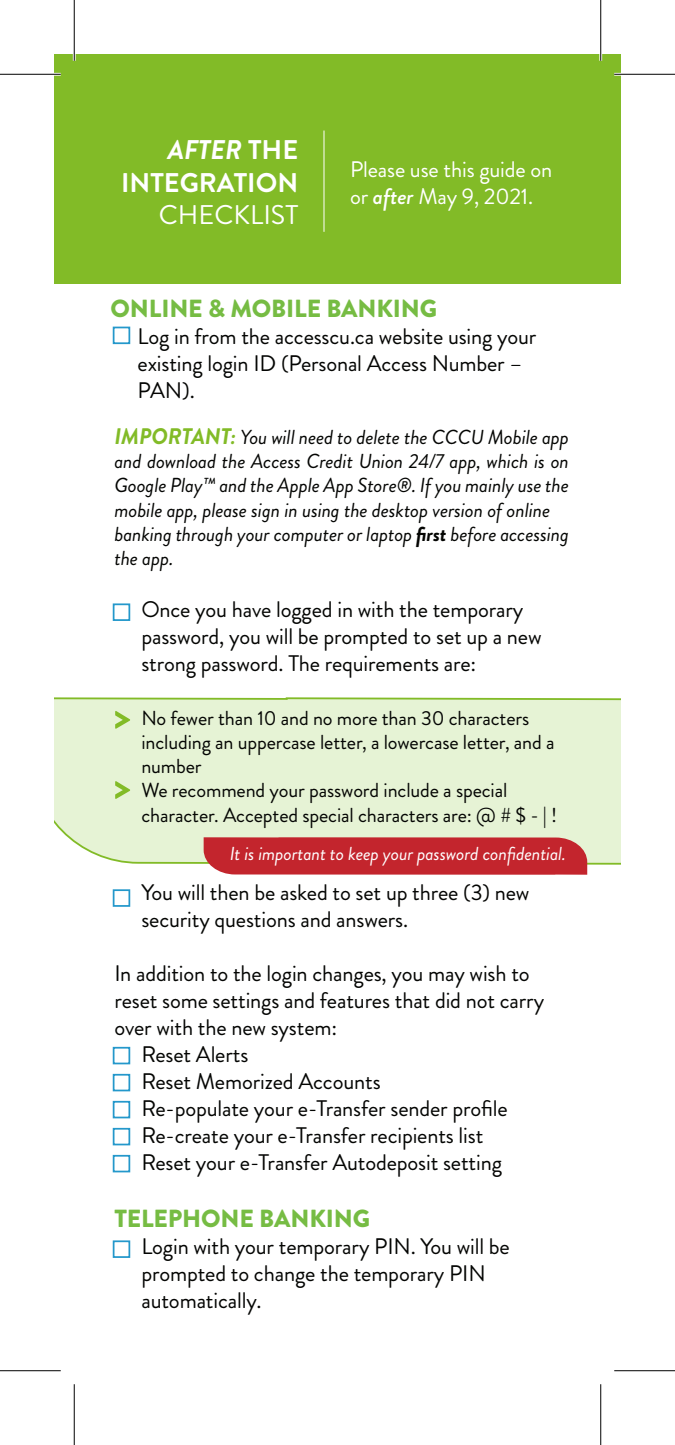
<style>
.page{position:relative;width:675px;height:1445px;background:#fff}
.page>*{position:absolute;margin:0;border:0;box-sizing:border-box;transform-origin:0 0}
.t1{font:700 27px/32.4px "Brandon Grotesque";color:#fff;text-align:right}
.t2{font:27px "Brandon Grotesque";color:#fff}
.t3{font:900 24.75px "Brandon Grotesque";letter-spacing:-.005em;color:#76bc43}
.t4{font:22.5px/27px "Brandon Grotesque";letter-spacing:-.005em;color:#040503}
.t5{font:22.5px/27px "Brandon Grotesque";letter-spacing:-.005em;color:#fff}
.t6{font:italic 20.25px/24.3px "Brandon Grotesque";letter-spacing:-.005em;color:#040503}
.t7{font:20.25px/24.3px "Brandon Grotesque";letter-spacing:-.005em;color:#040503}
.t8{font:italic 18.68px "Brandon Grotesque";letter-spacing:-.005em;color:#fff}
.s1{font-style:italic}
.s2{font-weight:500;font-style:italic}
.s3{font-weight:700;font-size:22.5px;color:#82bb27}
.s4{font-weight:700}
</style>
<div class="page">
<div style="left:54px;top:54px;width:567px;height:230px;background:#82bb27"></div>
<div style="left:54px;top:697px;width:567px;height:168px;background:#e6f3d5"></div>
<div style="left:113px;top:326px;width:17px;height:18px;border:2px solid #2498cb"></div>
<div style="left:113px;top:603px;width:17px;height:18px;border:2px solid #2498cb"></div>
<svg style="left:115px;top:710px;width:15px;height:19px"></svg>
<svg style="left:115px;top:781px;width:15px;height:18px"></svg>
<div style="left:204px;top:837px;width:383px;height:37px;background:#c3252d"></div>
<div style="left:113px;top:1046px;width:17px;height:18px;border:2px solid #2498cb"></div>
<div style="left:113px;top:1073px;width:17px;height:18px;border:2px solid #2498cb"></div>
<div style="left:113px;top:1100px;width:17px;height:18px;border:2px solid #2498cb"></div>
<div style="left:113px;top:1127px;width:17px;height:18px;border:2px solid #2498cb"></div>
<div style="left:113px;top:1154px;width:17px;height:18px;border:2px solid #2498cb"></div>
<hr style="left:324px;top:130px;width:1px;height:102px;background:#fff">
<div style="left:113px;top:1240px;width:17px;height:18px;border:2px solid #2498cb"></div>
<div style="left:113px;top:889px;width:17px;height:18px;border:2px solid #2498cb"></div>
<hr style="left:0;top:73px;width:61px;height:3px;background:#fff">
<hr style="left:614px;top:73px;width:61px;height:3px;background:#fff">
<hr style="left:73px;top:0;width:3px;height:61px;background:#fff">
<hr style="left:599px;top:0;width:3px;height:61px;background:#fff">
<hr style="left:0;top:74px;width:61px;height:1px;background:#000">
<hr style="left:614px;top:74px;width:61px;height:1px;background:#000">
<hr style="left:0;top:1370px;width:61px;height:1px;background:#000">
<hr style="left:614px;top:1370px;width:61px;height:1px;background:#000">
<hr style="left:74px;top:0;width:1px;height:61px;background:#000">
<hr style="left:74px;top:1384px;width:1px;height:60px;background:#000">
<hr style="left:600px;top:0;width:1px;height:61px;background:#000">
<hr style="left:600px;top:1384px;width:1px;height:60px;background:#000">
<p class="t1" style="left:121px;top:134px;width:179px"><span class="s1">AFTER</span> THE<br>INTEGRATION</p>
<p class="t2" style="left:159px;top:196px;width:141px">CHECKLIST</p>
<p class="t5" style="left:350px;top:156px;width:204px">Please use this guide on or <span class="s2">after</span> May 9, 2021.</p>
<p class="t3" style="left:111px;top:291px;width:328px">ONLINE &amp; MOBILE BANKING</p>
<p class="t4" style="left:138px;top:323px;width:400px">Log in from the accesscu.ca website using your existing login ID (Personal Access Number –<br>PAN).</p>
<p class="t6" style="left:114px;top:425px;width:456px"><span class="s3">IMPORTANT:</span> You will need to delete the CCCU Mobile app and download the Access Credit Union 24/7 app, which is on Google Play™ and the Apple App Store®. If you mainly use the mobile app, please sign in using the desktop version of online banking through your computer or laptop <span class="s4">first</span> before accessing the app.</p>
<p class="t4" style="left:141px;top:595px;width:402px">Once you have logged in with the temporary password, you will be prompted to set up a new strong password. The requirements are:</p>
<p class="t7" style="left:141px;top:705px;width:417px">No fewer than 10 and no more than 30 characters including an uppercase letter, a lowercase letter, and a number<br>We recommend your password include a special character. Accepted special characters are: @ # $ - | !</p>
<p class="t8" style="left:230px;top:841px;width:338px">It is important to keep your password confidential.</p>
<p class="t4" style="left:141px;top:879px;width:390px">You will then be asked to set up three (3) new security questions and answers.</p>
<p class="t4" style="left:114px;top:960px;width:417px">In addition to the login changes, you may wish to</p>
<p class="t4" style="left:114px;top:987px;width:431px">reset some settings and features that did not carry</p>
<p class="t4" style="left:114px;top:1014px;width:224px">over with the new system:</p>
<p class="t4" style="left:141px;top:1041px;width:108px">Reset Alerts</p>
<p class="t4" style="left:141px;top:1068px;width:241px">Reset Memorized Accounts</p>
<p class="t4" style="left:141px;top:1095px;width:368px">Re-populate your e-Transfer sender profile</p>
<p class="t4" style="left:141px;top:1122px;width:344px">Re-create your e-Transfer recipients list</p>
<p class="t4" style="left:141px;top:1149px;width:362px">Reset your e-Transfer Autodeposit setting</p>
<p class="t3" style="left:114px;top:1200px;width:257px">TELEPHONE BANKING</p>
<p class="t4" style="left:141px;top:1233px;width:370px">Login with your temporary PIN. You will be prompted to change the temporary PIN automatically.</p>
</div>
